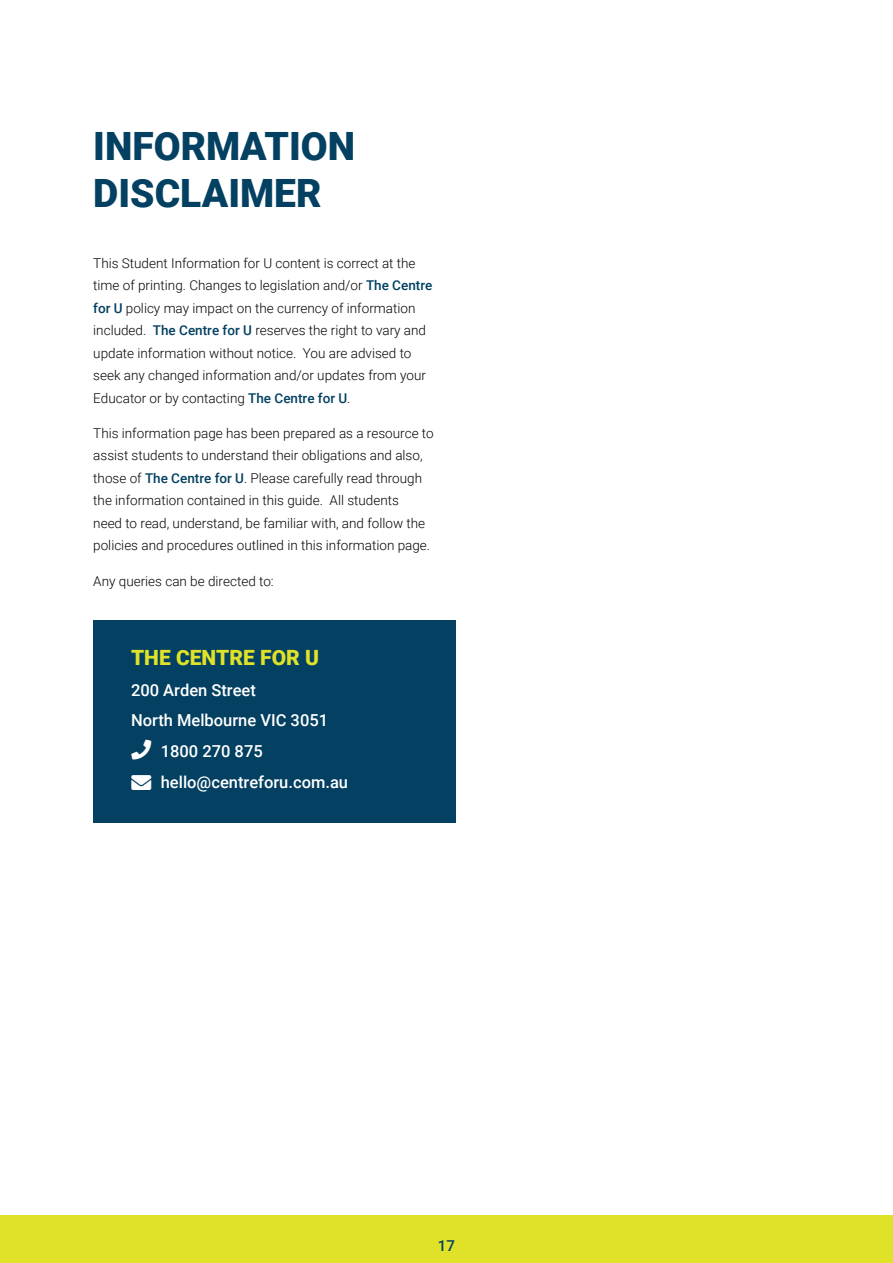
<style>
.page{position:relative;width:893px;height:1263px;background:#fff}
.page>*{position:absolute;margin:0;border:0;box-sizing:border-box;transform-origin:0 0}
.t1{font:900 39px/46.8px "Roboto";color:#034061}
.t2{font:900 21px "Roboto";color:#dfe229}
.t3{font:19.8px "Font Awesome 5 Pro Solid";color:#fff}
.t4{font:500 16.5px "Roboto";color:#fff}
.t5{font:500 15px "Roboto";color:#034061}
.t6{font:300 13.5px/22.5px "Roboto";color:#040503}
.s1{font-weight:500;color:#034061}
</style>
<div class="page">
<div style="left:0;top:1215px;width:893px;height:48px;background:#dfe229"></div>
<div style="left:93px;top:621px;width:362px;height:202px;background:#034061"></div>
<h1 class="t1" style="left:93px;top:121px;width:263px">INFORMATION<br>DISCLAIMER</h1>
<p class="t6" style="left:93px;top:251px;width:341px">This Student Information for U content is correct at the time of printing. Changes to legislation and/or <span class="s1">The Centre for U</span> policy may impact on the currency of information included. <span class="s1">The Centre for U</span> reserves the right to vary and update information without notice. You are advised to seek any changed information and/or updates from your Educator or by contacting <span class="s1">The Centre for U</span>.</p>
<p class="t6" style="left:93px;top:421px;width:342px">This information page has been prepared as a resource to assist students to understand their obligations and also, those of <span class="s1">The Centre for U</span>. Please carefully read through the information contained in this guide. All students<br>need to read, understand, be familiar with, and follow the policies and procedures outlined in this information page.</p>
<p class="t6" style="left:93px;top:569px;width:182px">Any queries can be directed to:</p>
<h2 class="t2" style="left:131px;top:643px;width:190px">THE CENTRE FOR U</h2>
<p class="t4" style="left:131px;top:678px;width:126px">200 Arden Street</p>
<p class="t4" style="left:131px;top:709px;width:199px">North Melbourne VIC 3051</p>
<p class="t4" style="left:161px;top:740px;width:103px">1800 270 875</p>
<p class="t4" style="left:161px;top:770px;width:189px">hello@centreforu.com.au</p>
<h3 class="t3" style="left:131px;top:772px;width:21px">■❖●□</h3>
<p class="t5" style="left:438px;top:1235px;width:19px">17</p>
</div>
